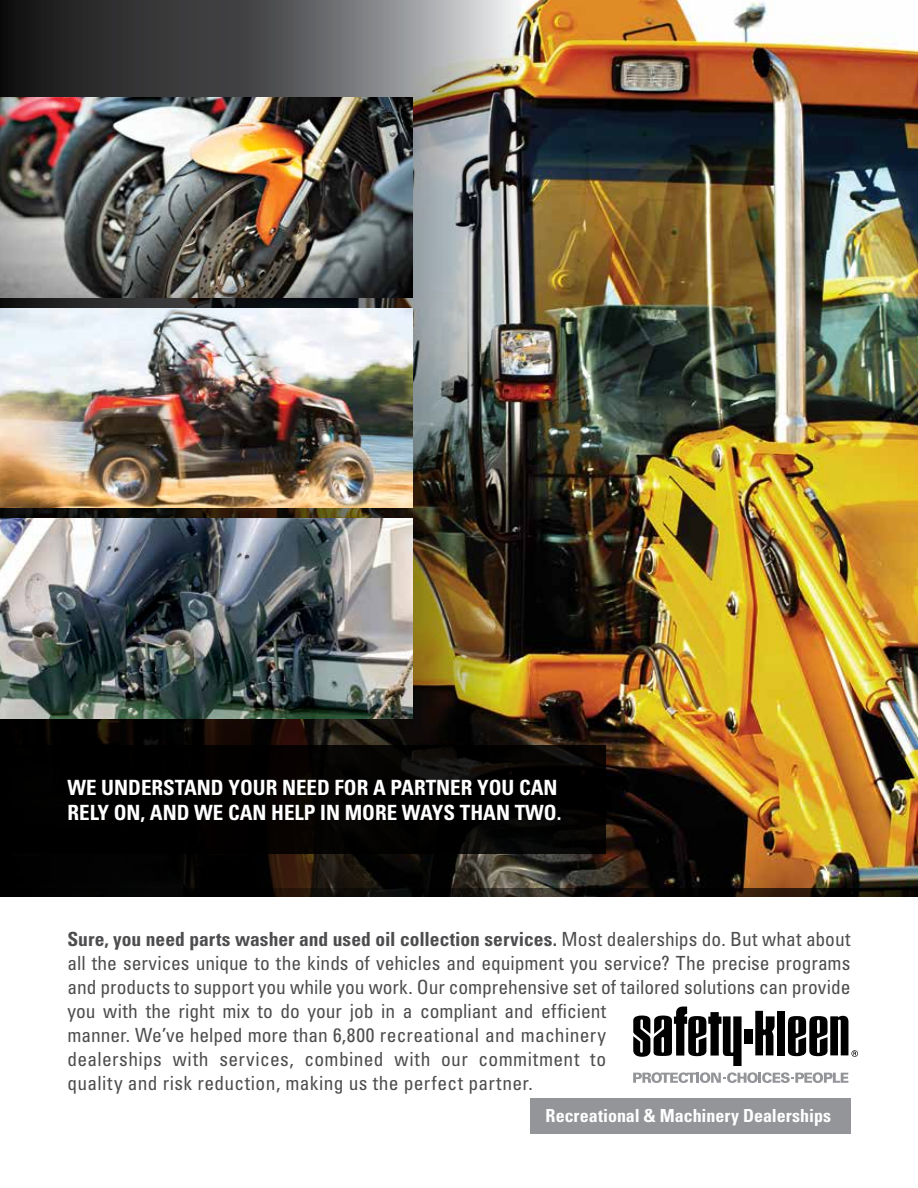
<style>
.page{position:relative;width:918px;height:1188px;background:#fff}
.page>*{position:absolute;margin:0;border:0;box-sizing:border-box;transform-origin:0 0}
.t1{font:700 condensed 21px/25.2px "Univers LT Std";color:#fff}
.t2{font:condensed 19.5px/24px "Univers LT Std";letter-spacing:.005em;color:#4d4d4f}
.t3{font:700 condensed 18px "Univers LT Std";color:#fff}
.s1{font-weight:700}
</style>
<div class="page">
<img style="left:586px;top:0;width:332px;height:889px">
<div style="left:0;top:746px;width:606px;height:108px;background:#000"></div>
<img style="left:0;top:0;width:586px;height:889px">
<img style="left:0;top:98px;width:413px;height:199px">
<img style="left:0;top:519px;width:413px;height:200px">
<img style="left:0;top:308px;width:413px;height:200px">
<svg style="left:0;top:889px;width:918px;height:7px;background:#100c08"></svg>
<div style="left:530px;top:1098px;width:320px;height:36px;background:#939598"></div>
<svg style="left:633px;top:1072px;width:215px;height:11px"></svg>
<div style="left:744px;top:1030px;width:9px;height:14px;background:#000"></div>
<svg style="left:755px;top:1011px;width:20px;height:44px"></svg>
<div style="left:777px;top:1011px;width:8px;height:44px;background:#000"></div>
<svg style="left:633px;top:1007px;width:109px;height:59px"></svg>
<svg style="left:788px;top:1016px;width:70px;height:41px"></svg>
<p class="t1" style="left:68px;top:774px;width:495px">WE UNDERSTAND YOUR NEED FOR A PARTNER YOU CAN<br>RELY ON, AND WE CAN HELP IN MORE WAYS THAN TWO.</p>
<p class="t2" style="left:68px;top:927px;width:785px"><span class="s1">Sure, you need parts washer and used oil collection services.</span> Most dealerships do. But what about all the services unique to the kinds of vehicles and equipment you service? The precise programs and products to support you while you work. Our comprehensive set of tailored solutions can provide you with the right mix to do your job in a compliant and efficient<br>manner. We’ve helped more than 6,800 recreational and machinery<br>dealerships with services, combined with our commitment to<br>quality and risk reduction, making us the perfect partner.</p>
<p class="t3" style="left:546px;top:1105px;width:287px">Recreational &amp; Machinery Dealerships</p>
</div>
